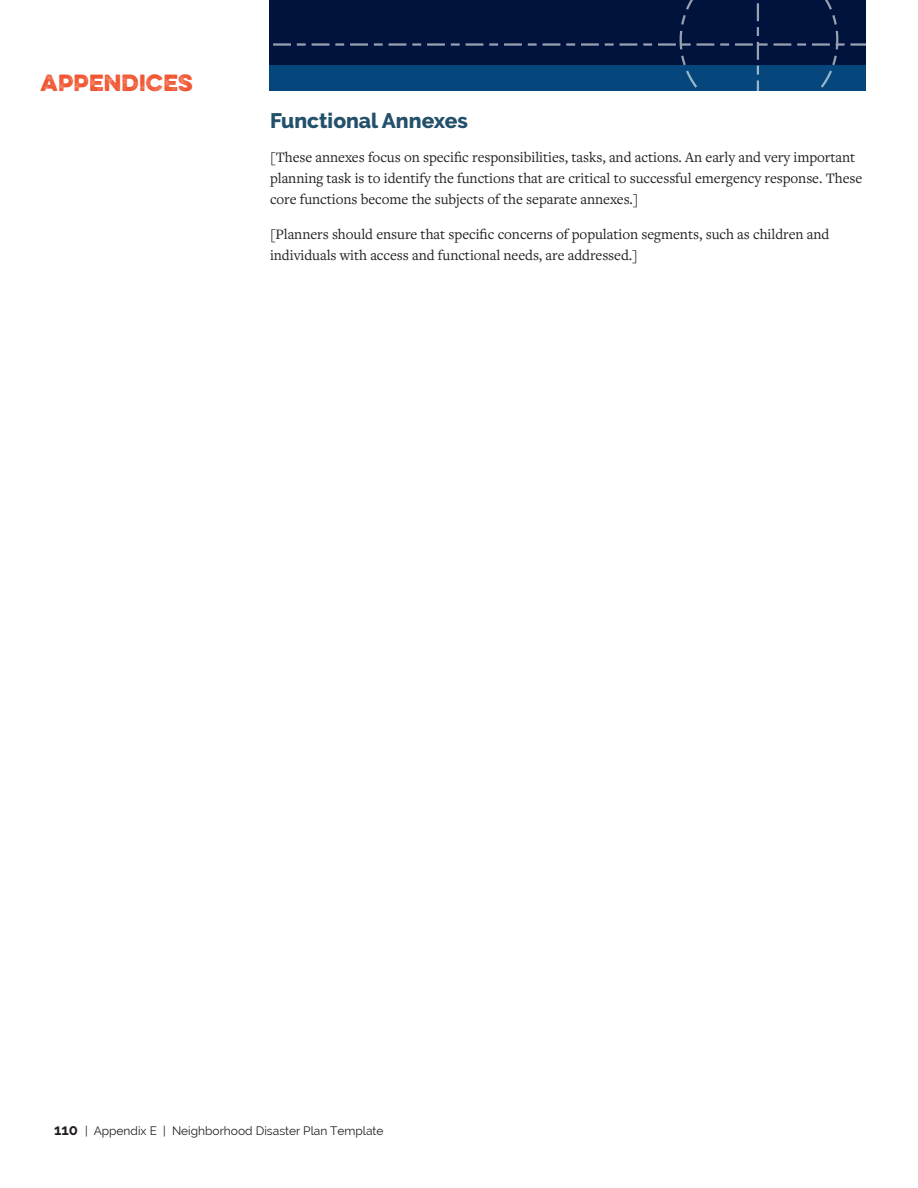
<style>
.page{position:relative;width:918px;height:1188px;background:#fff}
.page>*{position:absolute;margin:0;border:0;box-sizing:border-box;transform-origin:0 0}
.t1{font:800 21px "Raleway";color:#23506a}
.t2{font:21px "Eveleth";letter-spacing:.01em;color:#f05530}
.t3{font:15px/21px "Freight Text Pro";letter-spacing:-.005em;color:#231f20}
.t4{font:12px "Raleway";color:#231f20}
.s1{font-weight:700;font-size:15px}
</style>
<div class="page">
<svg style="left:269px;top:0;width:596px;height:91px;background:#042450"></svg>
<h1 class="t2" style="left:40px;top:66px;width:154px">APPENDICES</h1>
<h1 class="t1" style="left:270px;top:108px;width:200px">Functional Annexes</h1>
<p class="t3" style="left:270px;top:146px;width:594px">[These annexes focus on specific responsibilities, tasks, and actions. An early and very important planning task is to identify the functions that are critical to successful emergency response. These core functions become the subjects of the separate annexes.]</p>
<p class="t3" style="left:270px;top:223px;width:561px">[Planners should ensure that specific concerns of population segments, such as children and individuals with access and functional needs, are addressed.]</p>
<p class="t4" style="left:54px;top:1123px;width:331px"><span class="s1">110</span> | Appendix E | Neighborhood Disaster Plan Template</p>
</div>
